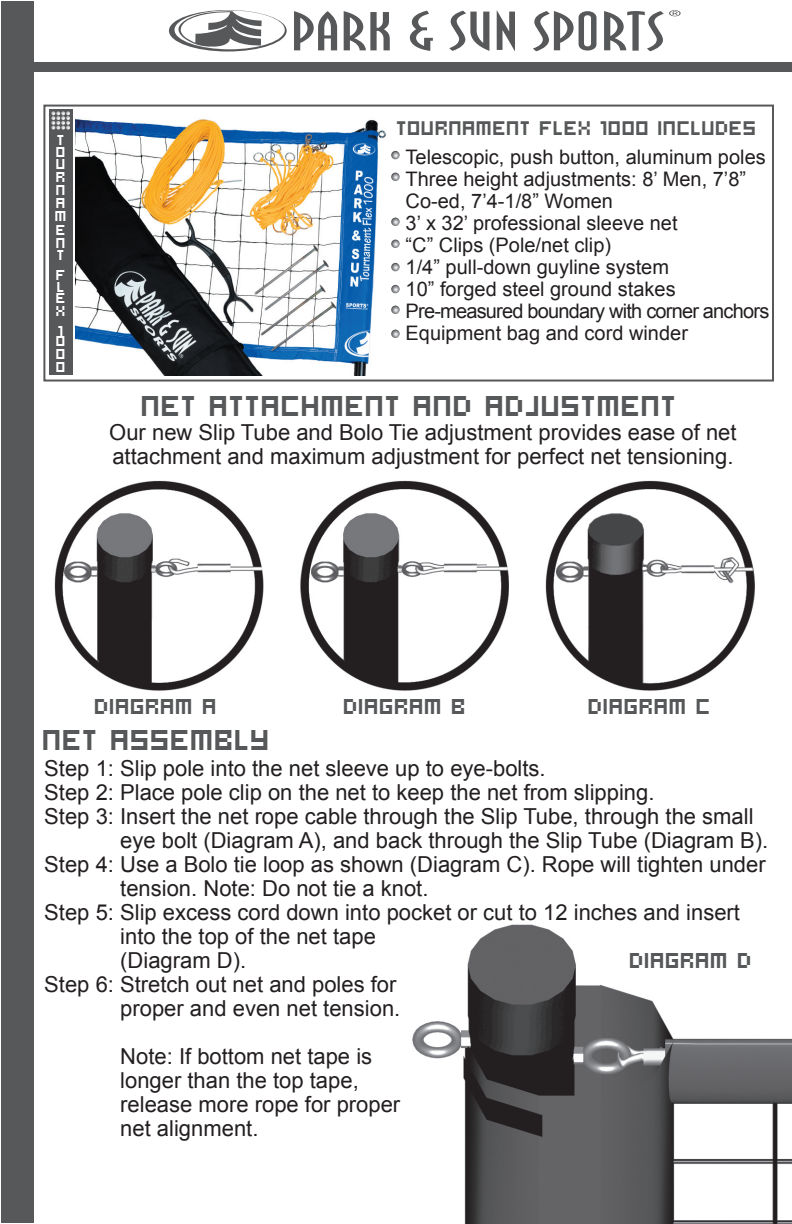
<style>
.page{position:relative;width:792px;height:1224px;background:#fff}
.page>*{position:absolute;margin:0;border:0;box-sizing:border-box;transform-origin:0 0}
.t1{font:32px "Hooge 0555";color:#57585a}
.t2{font:24px "Hooge 0555";color:#57585a}
.t3{font:22px/24px "Arial";color:#231f20}
.t4{font:22px "Hooge 0555";color:#57585a}
.t5{font:20px/22px "Arial";color:#231f20}
.t6{font:16px/12.8px "Hooge 0555";color:#fff;text-align:justify}
</style>
<div class="page">
<svg style="left:294px;top:11px;width:43px;height:39px"></svg>
<svg style="left:344px;top:11px;width:46px;height:39px"></svg>
<svg style="left:410px;top:11px;width:23px;height:40px"></svg>
<svg style="left:533px;top:11px;width:64px;height:40px"></svg>
<svg style="left:604px;top:10px;width:77px;height:41px"></svg>
<svg style="left:449px;top:11px;width:40px;height:40px"></svg>
<svg style="left:497px;top:11px;width:18px;height:40px"></svg>
<svg style="left:169px;top:10px;width:118px;height:42px"></svg>
<div style="left:1px;top:1px;width:33px;height:1222px;background:#57585a"></div>
<div style="left:1px;top:62px;width:791px;height:9px;background:#57585a"></div>
<div style="left:43px;top:105px;width:731px;height:277px;border:2px solid #57585a"></div>
<div style="left:49px;top:110px;width:24px;height:266px;background:#57585a"></div>
<svg style="left:51px;top:111px;width:19px;height:19px"></svg>
<img style="left:76px;top:119px;width:310px;height:256px">
<svg style="left:391px;top:151px;width:9px;height:8px"></svg>
<svg style="left:391px;top:173px;width:9px;height:8px"></svg>
<svg style="left:391px;top:218px;width:9px;height:8px"></svg>
<svg style="left:391px;top:240px;width:9px;height:8px"></svg>
<svg style="left:391px;top:263px;width:9px;height:8px"></svg>
<svg style="left:391px;top:285px;width:9px;height:8px"></svg>
<svg style="left:391px;top:306px;width:9px;height:8px"></svg>
<svg style="left:391px;top:330px;width:9px;height:8px"></svg>
<img style="left:54px;top:480px;width:701px;height:211px">
<img style="left:412px;top:924px;width:380px;height:300px">
<p class="t6" style="left:56px;top:133px;width:13px;text-align:left">T<br>O<br>U<br>R<br>N<br>A<br>M<br>E<br>N<br>T</p>
<p class="t6" style="left:57px;top:268px;width:11px;line-height:12px">F L E X</p>
<p class="t6" style="left:59px;top:323px;width:7px">1</p>
<p class="t6" style="left:57px;top:334px;width:11px">0<br>0<br>0</p>
<p class="t4" style="left:397px;top:113px;width:362px">TOURNAMENT FLEX 1000 INCLUDES</p>
<p class="t5" style="left:406px;top:146px;width:365px">Telescopic, push button, aluminum poles<br>Three height adjustments: 8’ Men, 7’8”<br>Co-ed, 7’4-1/8” Women<br>3’ x 32’ professional sleeve net<br>“C” Clips (Pole/net clip)<br>1/4” pull-down guyline system<br>10” forged steel ground stakes<br>Pre-measured boundary with corner anchors<br>Equipment bag and cord winder</p>
<h1 class="t1" style="left:142px;top:384px;width:537px">NET ATTACHMENT AND ADJUSTMENT</h1>
<p class="t3" style="left:109px;top:420px;width:629px">Our new Slip Tube and Bolo Tie adjustment provides ease of net attachment and maximum adjustment for perfect net tensioning.</p>
<p class="t2" style="left:95px;top:690px;width:124px">DIAGRAM A</p>
<p class="t2" style="left:344px;top:690px;width:124px">DIAGRAM B</p>
<p class="t2" style="left:589px;top:690px;width:124px">DIAGRAM C</p>
<h1 class="t1" style="left:43px;top:718px;width:229px">NET ASSEMBLY</h1>
<p class="t3" style="left:44px;top:757px;width:503px">Step 1: Slip pole into the net sleeve up to eye-bolts.</p>
<p class="t3" style="left:44px;top:781px;width:612px">Step 2: Place pole clip on the net to keep the net from slipping.</p>
<p class="t3" style="left:44px;top:805px;width:711px">Step 3: Insert the net rope cable through the Slip Tube, through the small</p>
<p class="t3" style="left:120px;top:829px;width:650px">eye bolt (Diagram A), and back through the Slip Tube (Diagram B).</p>
<p class="t3" style="left:44px;top:853px;width:723px">Step 4: Use a Bolo tie loop as shown (Diagram C). Rope will tighten under</p>
<p class="t3" style="left:120px;top:877px;width:310px">tension. Note: Do not tie a knot.</p>
<p class="t3" style="left:44px;top:901px;width:697px">Step 5: Slip excess cord down into pocket or cut to 12 inches and insert</p>
<p class="t3" style="left:120px;top:925px;width:257px">into the top of the net tape</p>
<p class="t3" style="left:120px;top:949px;width:127px">(Diagram D).</p>
<p class="t3" style="left:44px;top:973px;width:354px">Step 6: Stretch out net and poles for</p>
<p class="t3" style="left:120px;top:997px;width:282px">proper and even net tension.</p>
<p class="t3" style="left:120px;top:1045px;width:281px">Note: If bottom net tape is longer than the top tape, release more rope for proper net alignment.</p>
<p class="t2" style="left:630px;top:944px;width:124px">DIAGRAM D</p>
</div>
